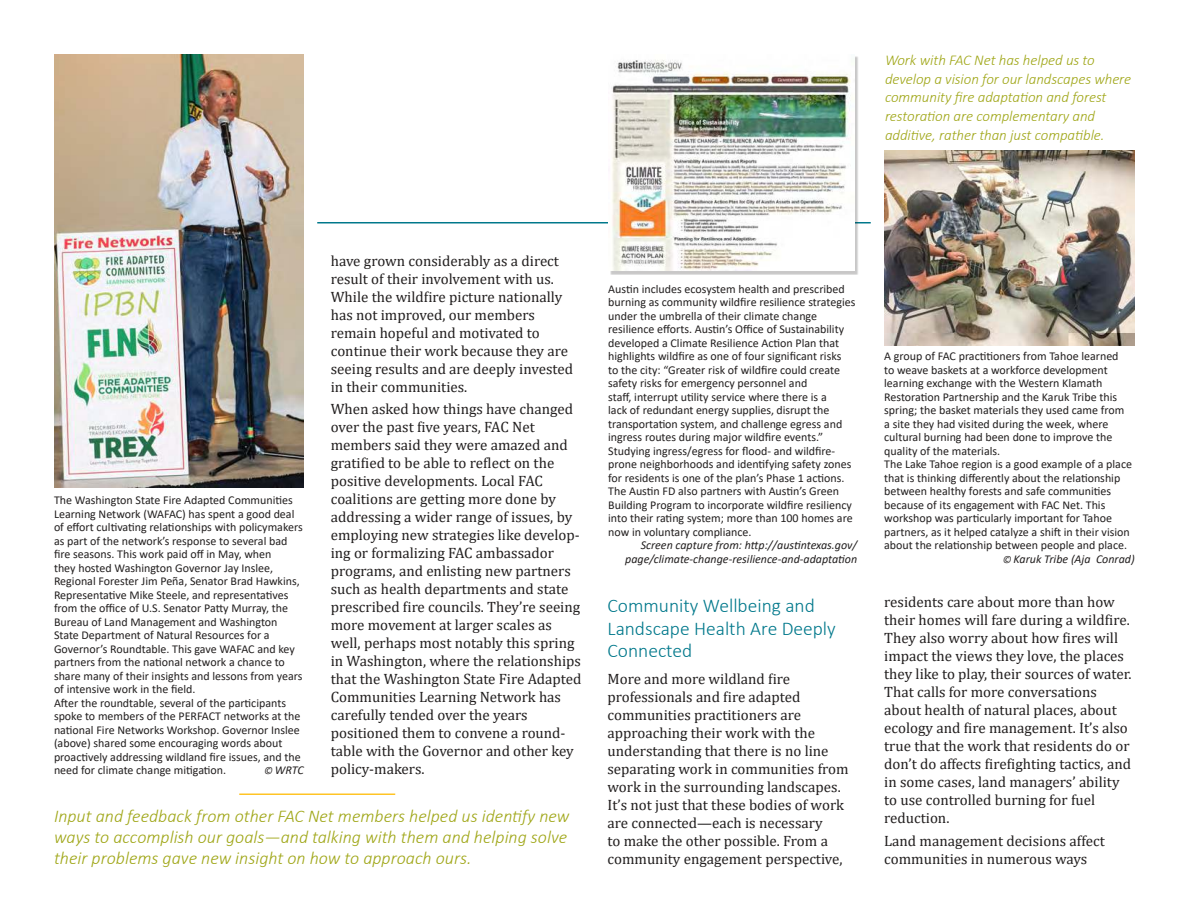
<style>
.page{position:relative;width:1188px;height:918px;background:#fff}
.page>*{position:absolute;margin:0;border:0;box-sizing:border-box;transform-origin:0 0}
.t1{font:300 19.5px/22.5px "Calibri";color:#00788b}
.t2{font:italic 300 18px/21px "Calibri";color:#9fa616;text-align:justify}
.t3{font:15px/18px "Cambria";color:#221f1f}
.t4{font:italic 300 15px/18.8px "Calibri";letter-spacing:-.005em;color:#9fa616}
.t5{font:12px/13.5px "Calibri";color:#221f1f}
.t6{font:italic 12px/13.5px "Calibri";color:#221f1f;text-align:right}
.s1{font-size:10.5px}
</style>
<div class="page">
<hr style="left:317px;top:222px;width:554px;height:1px;background:#00788b">
<div style="left:610px;top:56px;width:248px;height:219px;background:#221f1f;opacity:.25"></div>
<img style="left:608px;top:56px;width:246px;height:215px">
<img style="left:884px;top:150px;width:251px;height:195px">
<img style="left:54px;top:54px;width:249px;height:434px">
<hr style="left:239px;top:793px;width:156px;height:2px;background:#ffc425">
<p class="t4" style="left:885px;top:52px;width:248px">Work with FAC Net has helped us to develop a vision for our landscapes where community fire adaptation and forest restoration are complementary and additive, rather than just compatible.</p>
<p class="t5" style="left:54px;top:493px;width:250px">The Washington State Fire Adapted Communities Learning Network (WAFAC) has spent a good deal of effort cultivating relationships with policymakers as part of the network’s response to several bad fire seasons. This work paid off in May, when<br>they hosted Washington Governor Jay Inslee, Regional Forester Jim Peña, Senator Brad Hawkins, Representative Mike Steele, and representatives from the office of U.S. Senator Patty Murray, the Bureau of Land Management and Washington State Department of Natural Resources for a Governor’s Roundtable. This gave WAFAC and key partners from the national network a chance to share many of their insights and lessons from years of intensive work in the field.<br>After the roundtable, several of the participants spoke to members of the PERFACT networks at the national Fire Networks Workshop. Governor Inslee (above) shared some encouraging words about proactively addressing wildland fire issues, and the need for climate change mitigation.</p>
<p class="t6" style="left:264px;top:763px;width:41px"><span class="s1">©</span> WRTC</p>
<p class="t3" style="left:331px;top:251px;width:244px">have grown considerably as a direct result of their involvement with us.<br>While the wildfire picture nationally has not improved, our members remain hopeful and motivated to continue their work because they are seeing results and are deeply invested in their communities.</p>
<p class="t3" style="left:331px;top:400px;width:252px">When asked how things have changed over the past five years, FAC Net members said they were amazed and gratified to be able to reflect on the positive developments. Local FAC coalitions are getting more done by addressing a wider range of issues, by employing new strategies like develop&shy;ing or formalizing FAC ambassador programs, and enlisting new partners such as health departments and state prescribed fire councils. They’re seeing more movement at larger scales as well, perhaps most notably this spring in Washington, where the relationships that the Washington State Fire Adapted Communities Learning Network has carefully tended over the years positioned them to convene a round&shy;table with the Governor and other key policy-makers.</p>
<h2 class="t2" style="left:54px;top:805px;width:517px">Input and feedback from other FAC Net members helped us identify new ways to accomplish our goals—and talking with them and helping solve their problems gave new insight on how to approach ours.</h2>
<p class="t5" style="left:608px;top:282px;width:249px">Austin includes ecosystem health and prescribed burning as community wildfire resilience strategies under the umbrella of their climate change resilience efforts. Austin’s Office of Sustainability developed a Climate Resilience Action Plan that highlights wildfire as one of four significant risks<br>to the city: “Greater risk of wildfire could create safety risks for emergency personnel and<br>staff, interrupt utility service where there is a<br>lack of redundant energy supplies, disrupt the transportation system, and challenge egress and ingress routes during major wildfire events.” Studying ingress/egress for flood- and wildfire&shy;prone neighborhoods and identifying safety zones for residents is one of the plan’s Phase 1 actions.<br>The Austin FD also partners with Austin’s Green Building Program to incorporate wildfire resiliency into their rating system; more than 100 homes are now in voluntary compliance.</p>
<p class="t6" style="left:625px;top:538px;width:234px">Screen capture from: http://austintexas.gov/ page/climate-change-resilience-and-adaptation</p>
<h1 class="t1" style="left:608px;top:594px;width:230px">Community Wellbeing and<br>Landscape Health Are Deeply<br>Connected</h1>
<p class="t3" style="left:608px;top:670px;width:243px">More and more wildland fire professionals and fire adapted communities practitioners are approaching their work with the understanding that there is no line separating work in communities from work in the surrounding landscapes.<br>It’s not just that these bodies of work are connected—each is necessary<br>to make the other possible. From a community engagement perspective,</p>
<p class="t5" style="left:884px;top:349px;width:236px">A group of FAC practitioners from Tahoe learned</p>
<p class="t5" style="left:884px;top:363px;width:225px">to weave baskets at a workforce development</p>
<p class="t5" style="left:884px;top:376px;width:220px">learning exchange with the Western Klamath</p>
<p class="t5" style="left:884px;top:390px;width:234px">Restoration Partnership and the Karuk Tribe this</p>
<p class="t5" style="left:884px;top:403px;width:242px">spring; the basket materials they used came from</p>
<p class="t5" style="left:884px;top:417px;width:226px">a site they had visited during the week, where</p>
<p class="t5" style="left:884px;top:430px;width:230px">cultural burning had been done to improve the</p>
<p class="t5" style="left:884px;top:444px;width:117px">quality of the materials.</p>
<p class="t5" style="left:884px;top:457px;width:249px">The Lake Tahoe region is a good example of a place</p>
<p class="t5" style="left:884px;top:471px;width:238px">that is thinking differently about the relationship</p>
<p class="t5" style="left:884px;top:484px;width:229px">between healthy forests and safe communities</p>
<p class="t5" style="left:884px;top:498px;width:223px">because of its engagement with FAC Net. This</p>
<p class="t5" style="left:884px;top:511px;width:229px">workshop was particularly important for Tahoe</p>
<p class="t5" style="left:884px;top:525px;width:247px">partners, as it helped catalyze a shift in their vision</p>
<p class="t5" style="left:884px;top:538px;width:244px">about the relationship between people and place.</p>
<p class="t6" style="left:1003px;top:552px;width:133px"><span class="s1">©</span> Karuk Tribe (Aja Conrad)</p>
<p class="t3" style="left:884px;top:595px;width:249px">residents care about more than how their homes will fare during a wildfire.<br>They also worry about how fires will impact the views they love, the places they like to play, their sources of water.<br>That calls for more conversations about health of natural places, about ecology and fire management. It’s also true that the work that residents do or don’t do affects firefighting tactics, and in some cases, land managers’ ability to use controlled burning for fuel reduction.</p>
<p class="t3" style="left:884px;top:833px;width:222px">Land management decisions affect communities in numerous ways</p>
</div>
